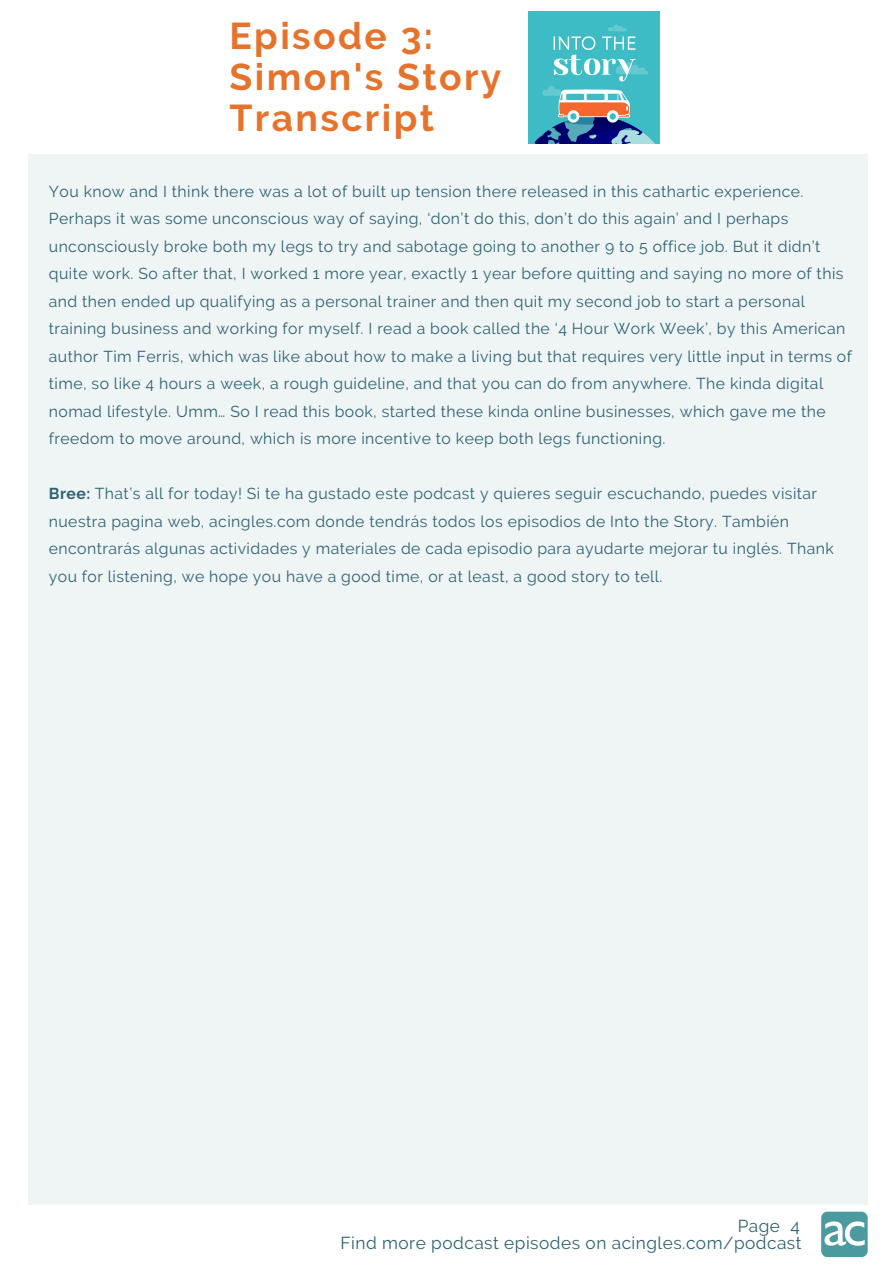
<style>
.page{position:relative;width:894px;height:1264px;background:#fff}
.page>*{position:absolute;margin:0;border:0;box-sizing:border-box;transform-origin:0 0}
.t1{font:700 37.2px/41.2px "Raleway";letter-spacing:.065em;color:#e6732c}
.t2{font:17.25px/16.4px "Raleway";letter-spacing:.03em;color:#2e6173;text-align:right}
.t3{font:15.75px/27.5px "Raleway";letter-spacing:.03em;color:#2e6173}
.s1{font-weight:700}
</style>
<div class="page">
<img style="left:771px;top:1204px;width:97px;height:54px">
<img style="left:528px;top:12px;width:131px;height:131px">
<div style="left:28px;top:154px;width:840px;height:1050px;background:#eff5f5"></div>
<h1 class="t1" style="left:229px;top:15px;width:273px">Episode 3:<br>Simon's Story<br>Transcript</h1>
<p class="t3" style="left:49px;top:178px;width:804px">You know and I think there was a lot of built up tension there released in this cathartic experience.<br>Perhaps it was some unconscious way of saying, ‘don’t do this, don’t do this again’ and I perhaps unconsciously broke both my legs to try and sabotage going to another 9 to 5 office job. But it didn’t quite work. So after that, I worked 1 more year, exactly 1 year before quitting and saying no more of this and then ended up qualifying as a personal trainer and then quit my second job to start a personal training business and working for myself. I read a book called the ‘4 Hour Work Week’, by this American author Tim Ferris, which was like about how to make a living but that requires very little input in terms of time, so like 4 hours a week, a rough guideline, and that you can do from anywhere. The kinda digital nomad lifestyle. Umm… So I read this book, started these kinda online businesses, which gave me the freedom to move around, which is more incentive to keep both legs functioning.</p>
<p class="t3" style="left:49px;top:480px;width:786px"><span class="s1">Bree:</span> That’s all for today! Si te ha gustado este podcast y quieres seguir escuchando, puedes visitar nuestra pagina web, acingles.com donde tendrás todos los episodios de Into the Story. También encontrarás algunas actividades y materiales de cada episodio para ayudarte mejorar tu inglés. Thank you for listening, we hope you have a good time, or at least, a good story to tell.</p>
<p class="t2" style="left:340px;top:1218px;width:462px">Page 4<br>Find more podcast episodes on acingles.com/podcast</p>
</div>
